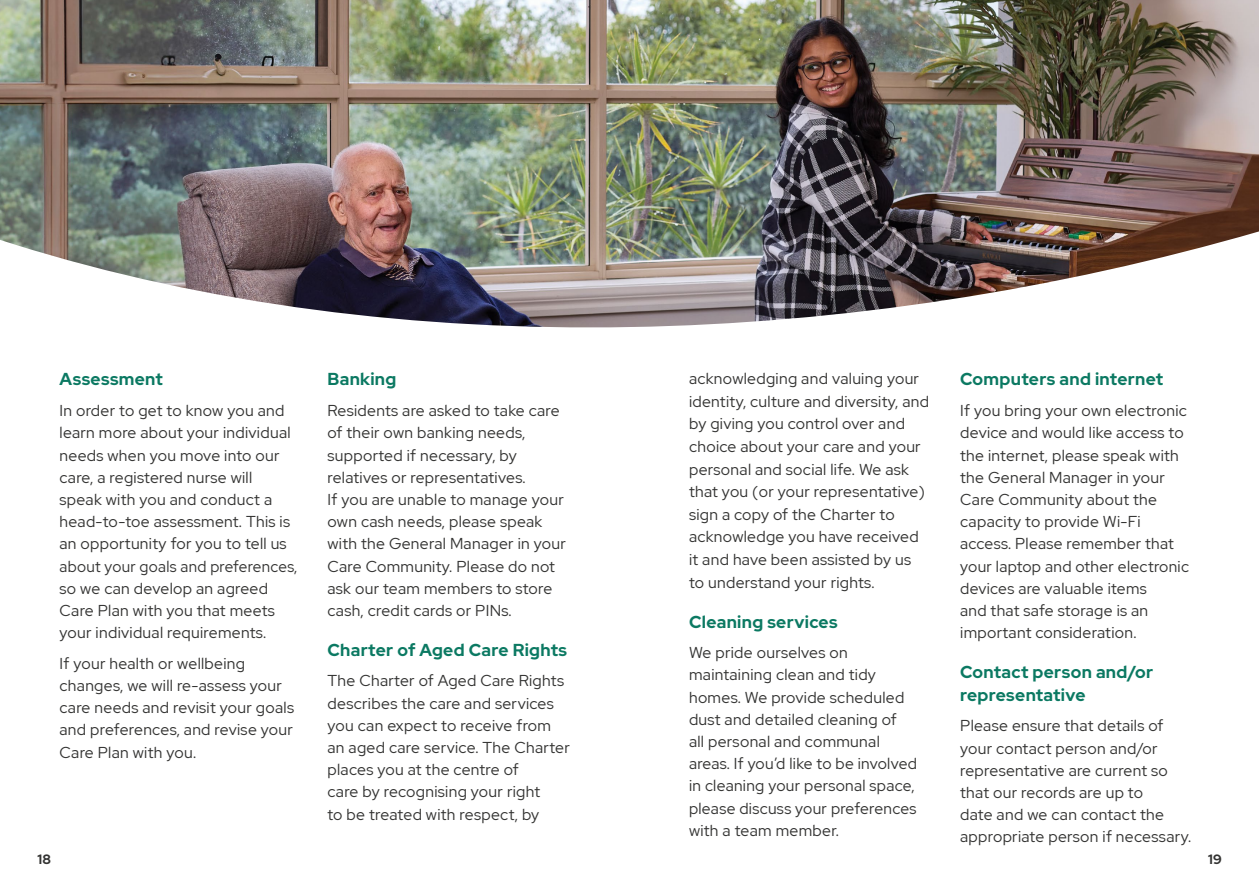
<style>
.page{position:relative;width:1259px;height:893px;background:#fff}
.page>*{position:absolute;margin:0;border:0;box-sizing:border-box;transform-origin:0 0}
.t1{font:700 17.25px/22.8px "Red Hat Display";letter-spacing:.02em;color:#0b7962}
.t2{font:15.75px/22.2px "Red Hat Display";letter-spacing:.02em;color:#333332}
.t3{font:700 13.5px "Red Hat Display";color:#333332}
</style>
<div class="page">
<img style="left:0;top:0;width:1259px;height:328px">
<p class="t1" style="left:60px;top:368px;width:105px">Assessment</p>
<p class="t2" style="left:60px;top:399px;width:239px">In order to get to know you and learn more about your individual needs when you move into our care, a registered nurse will speak with you and conduct a head-to-toe assessment. This is an opportunity for you to tell us about your goals and preferences, so we can develop an agreed<br>Care Plan with you that meets your individual requirements.</p>
<p class="t2" style="left:60px;top:652px;width:236px">If your health or wellbeing changes, we will re-assess your care needs and revisit your goals and preferences, and revise your<br>Care Plan with you.</p>
<p class="t1" style="left:327px;top:368px;width:70px">Banking</p>
<p class="t2" style="left:327px;top:399px;width:240px">Residents are asked to take care of their own banking needs, supported if necessary, by relatives or representatives.<br>If you are unable to manage your own cash needs, please speak with the General Manager in your<br>Care Community. Please do not ask our team members to store cash, credit cards or PINs.</p>
<p class="t1" style="left:327px;top:638px;width:241px">Charter of Aged Care Rights</p>
<p class="t2" style="left:327px;top:669px;width:244px">The Charter of Aged Care Rights describes the care and services you can expect to receive from an aged care service. The Charter places you at the centre of<br>care by recognising your right<br>to be treated with respect, by</p>
<p class="t2" style="left:689px;top:367px;width:242px;line-height:22.6px">acknowledging and valuing your identity, culture and diversity, and by giving you control over and choice about your care and your personal and social life. We ask that you (or your representative) sign a copy of the Charter to acknowledge you have received it and have been assisted by us to understand your rights.</p>
<p class="t1" style="left:689px;top:610px;width:150px">Cleaning services</p>
<p class="t2" style="left:689px;top:641px;width:229px">We pride ourselves on maintaining clean and tidy homes. We provide scheduled dust and detailed cleaning of<br>all personal and communal areas. If you’d like to be involved in cleaning your personal space, please discuss your preferences with a team member.</p>
<p class="t1" style="left:960px;top:368px;width:204px">Computers and internet</p>
<p class="t2" style="left:960px;top:399px;width:230px">If you bring your own electronic device and would like access to the internet, please speak with the General Manager in your<br>Care Community about the capacity to provide Wi-Fi access. Please remember that your laptop and other electronic devices are valuable items<br>and that safe storage is an important consideration.</p>
<p class="t1" style="left:960px;top:660px;width:194px">Contact person and/or representative</p>
<p class="t2" style="left:960px;top:714px;width:232px">Please ensure that details of your contact person and/or representative are current so that our records are up to<br>date and we can contact the appropriate person if necessary.</p>
<p class="t3" style="left:37px;top:851px;width:15px">18</p>
<p class="t3" style="left:1208px;top:851px;width:15px">19</p>
</div>
